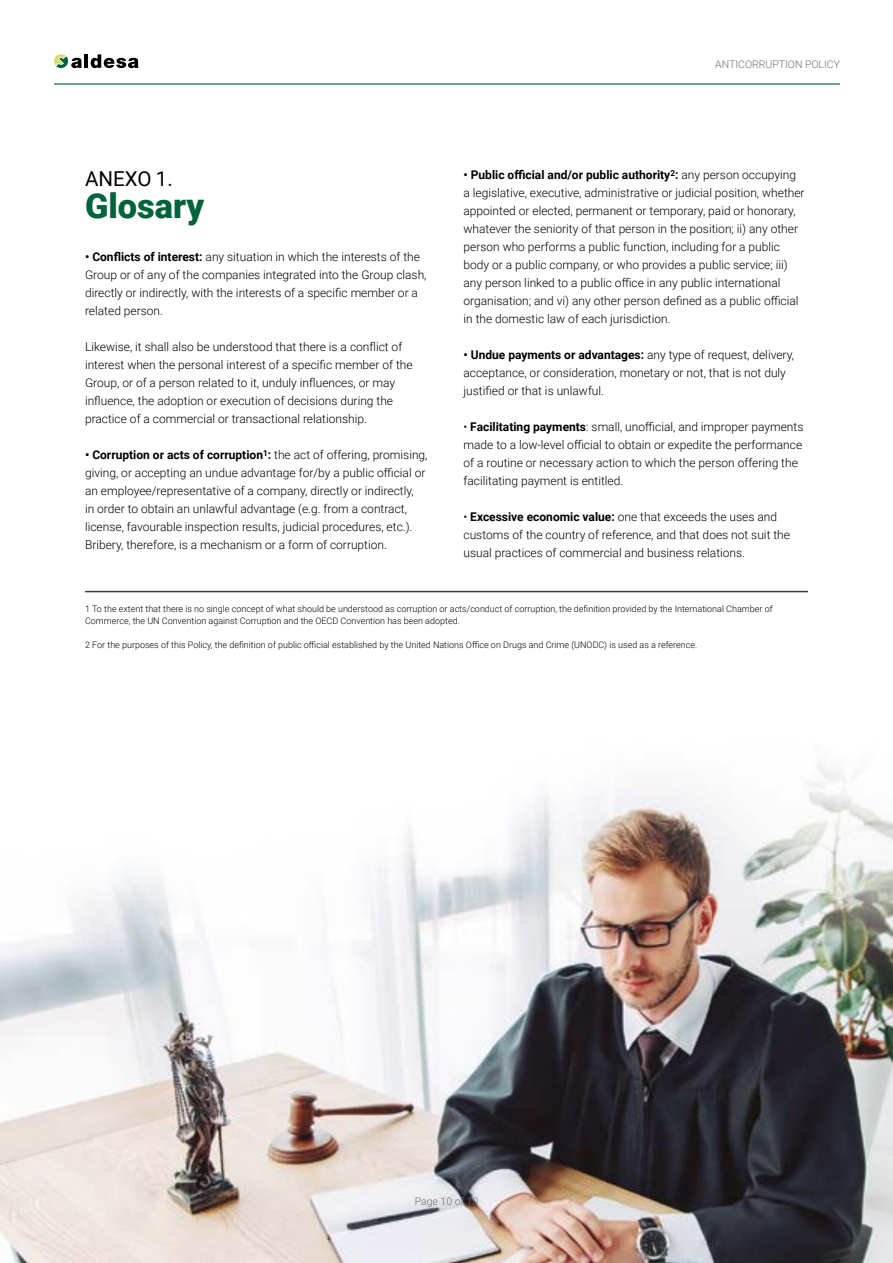
<style>
.page{position:relative;width:893px;height:1263px;background:#fff}
.page>*{position:absolute;margin:0;border:0;box-sizing:border-box;transform-origin:0 0}
.t1{font:900 34.35px "Roboto";color:#00633a}
.t2{font:20.55px "Roboto";color:#000}
.t3{font:300 12px/18px "Roboto";color:#000}
.t4{font:300 10.5px "Roboto";color:#706f6f}
.t5{font:300 9px/12px "Roboto";color:#000}
.s1{font-weight:700}
</style>
<div class="page">
<img style="left:0;top:61px;width:893px;height:1202px">
<hr style="left:85px;top:591px;width:723px;height:1px;background:#3c3c3b">
<hr style="left:84px;top:54px;width:4px;height:14px;background:#000">
<svg style="left:91px;top:54px;width:48px;height:14px"></svg>
<svg style="left:54px;top:54px;width:28px;height:14px"></svg>
<hr style="left:54px;top:83px;width:786px;height:2px;background:#00633a">
<p class="t4" style="left:715px;top:57px;width:126px">ANTICORRUPTION POLICY</p>
<h2 class="t2" style="left:85px;top:164px;width:89px">ANEXO 1.</h2>
<h1 class="t1" style="left:85px;top:182px;width:121px">Glosary</h1>
<p class="t3" style="left:85px;top:248px;width:343px"><span class="s1">• Conflicts of interest:</span> any situation in which the interests of the Group or of any of the companies integrated into the Group clash, directly or indirectly, with the interests of a specific member or a related person.</p>
<p class="t3" style="left:85px;top:338px;width:329px">Likewise, it shall also be understood that there is a conflict of interest when the personal interest of a specific member of the Group, or of a person related to it, unduly influences, or may influence, the adoption or execution of decisions during the practice of a commercial or transactional relationship.</p>
<p class="t3" style="left:85px;top:446px;width:344px"><span class="s1">• Corruption or acts of corruption</span><sup>1</sup><span class="s1">:</span> the act of offering, promising, giving, or accepting an undue advantage for/by a public official or an employee/representative of a company, directly or indirectly,<br>in order to obtain an unlawful advantage (e.g. from a contract, license, favourable inspection results, judicial procedures, etc.).<br>Bribery, therefore, is a mechanism or a form of corruption.</p>
<p class="t3" style="left:463px;top:165px;width:343px"><span class="s1">• Public official and/or public authority</span><sup>2</sup><span class="s1">:</span> any person occupying a legislative, executive, administrative or judicial position, whether appointed or elected, permanent or temporary, paid or honorary, whatever the seniority of that person in the position; ii) any other person who performs a public function, including for a public body or a public company, or who provides a public service; iii) any person linked to a public office in any public international organisation; and vi) any other person defined as a public official in the domestic law of each jurisdiction.</p>
<p class="t3" style="left:463px;top:345px;width:332px"><span class="s1">• Undue payments or advantages:</span> any type of request, delivery, acceptance, or consideration, monetary or not, that is not duly justified or that is unlawful.</p>
<p class="t3" style="left:463px;top:417px;width:341px">• <span class="s1">Facilitating payments</span>: small, unofficial, and improper payments made to a low-level official to obtain or expedite the performance of a routine or necessary action to which the person offering the facilitating payment is entitled.</p>
<p class="t3" style="left:463px;top:507px;width:328px">• <span class="s1">Excessive economic value:</span> one that exceeds the uses and customs of the country of reference, and that does not suit the usual practices of commercial and business relations.</p>
<p class="t5" style="left:85px;top:603px;width:689px">1 To the extent that there is no single concept of what should be understood as corruption or acts/conduct of corruption, the definition provided by the International Chamber of<br>Commerce, the UN Convention against Corruption and the OECD Convention has been adopted.</p>
<p class="t5" style="left:85px;top:639px;width:614px">2 For the purposes of this Policy, the definition of public official established by the United Nations Office on Drugs and Crime (UNODC) is used as a reference.</p>
<p class="t4" style="left:415px;top:1194px;width:65px">Page 10 of 10</p>
</div>
